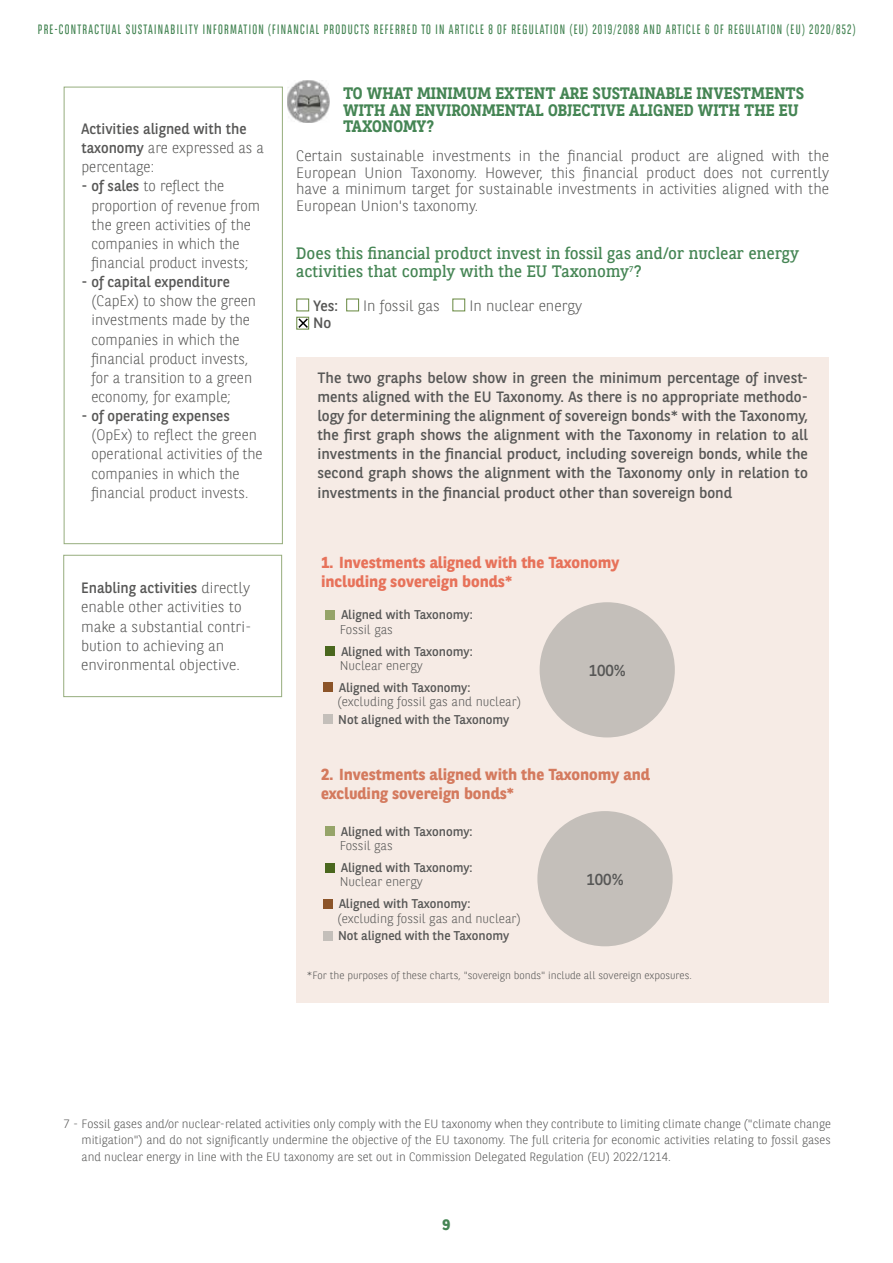
<style>
.page{position:relative;width:893px;height:1263px;background:#fff}
.page>*{position:absolute;margin:0;border:0;box-sizing:border-box;transform-origin:0 0}
.t1{font:16.5px/18px "BNPP Slab Serif";color:#458554}
.t2{font:700 16.5px/16.5px "BNPP Slab Serif";color:#458554;scale:.95 1}
.t3{font:700 15.9px/19px "BNPP Sans";color:#d47a5e}
.t4{font:700 15.9px/19px "BNPP Sans";color:#e7725a}
.t5{font:15.9px "BNPP Sans";color:#575756}
.t6{font:300 15px/19.2px "BNPP Sans";color:#575756}
.t7{font:15px/19.2px "BNPP Sans";color:#575756;text-align:justify}
.t8{font:700 15px "BNPP Sans";color:#458554}
.t9{font:13.5px "BNPP Sans Condensed";letter-spacing:.1em;color:#458554;scale:.95 1}
.t10{font:12.75px "BNPP Sans";color:#575756}
.t11{font:300 12.75px "BNPP Sans";color:#575756}
.t12{font:300 12px/16.5px "BNPP Sans";color:#575756;text-align:justify}
.t13{font:300 10.5px "BNPP Sans";color:#575756}
.s1{font-weight:300}
.s2{font-weight:400}
</style>
<div class="page">
<div style="left:296px;top:298px;width:13px;height:13px;border:1px solid #6d8d47"></div>
<div style="left:346px;top:298px;width:13px;height:13px;border:1px solid #6d8d47"></div>
<div style="left:452px;top:298px;width:13px;height:13px;border:1px solid #6d8d47"></div>
<div style="left:296px;top:317px;width:13px;height:13px;border:1px solid #6d8d47"></div>
<div style="left:296px;top:357px;width:533px;height:645px;background:#f6ebe5"></div>
<div style="left:540px;top:602px;width:135px;height:135px;background:#c4bfba;border-radius:50%"></div>
<div style="left:326px;top:610px;width:9px;height:9px;background:#96a469"></div>
<div style="left:326px;top:646px;width:9px;height:9px;background:#4a671e"></div>
<div style="left:323px;top:683px;width:9px;height:9px;background:#8c5429"></div>
<div style="left:323px;top:714px;width:9px;height:10px;background:#c4bfba"></div>
<div style="left:537px;top:811px;width:136px;height:135px;background:#c4bfba;border-radius:50%"></div>
<img style="left:287px;top:80px;width:43px;height:43px">
<div style="left:64px;top:87px;width:219px;height:457px;border:1px solid #96ad7d"></div>
<div style="left:63px;top:555px;width:219px;height:142px;border:1px solid #96ad7d"></div>
<svg style="left:297px;top:317px;width:13px;height:12px"></svg>
<div style="left:325px;top:827px;width:9px;height:9px;background:#96a469"></div>
<div style="left:325px;top:863px;width:9px;height:9px;background:#4a671e"></div>
<div style="left:323px;top:899px;width:9px;height:9px;background:#8c5429"></div>
<div style="left:323px;top:931px;width:9px;height:9px;background:#c4bfba"></div>
<p class="t9" style="left:38px;top:21px;width:862px">PRE-CONTRACTUAL SUSTAINABILITY INFORMATION (FINANCIAL PRODUCTS REFERRED TO IN ARTICLE 8 OF REGULATION (EU) 2019/2088 AND ARTICLE 6 OF REGULATION (EU) 2020/852)</p>
<p class="t7" style="left:81px;top:118px;width:184px;text-align:left">Activities aligned with the taxonomy <span class="s1">are expressed as a percentage:</span></p>
<p class="t6" style="left:91px;top:176px;width:170px;text-indent:-10px"><span class="s2">- of sales</span> to reflect the proportion of revenue from the green activities of the companies in which the financial product invests;</p>
<p class="t7" style="left:81px;top:272px;width:150px">- of capital expenditure</p>
<p class="t6" style="left:91px;top:291px;width:166px">(CapEx) to show the green investments made by the companies in which the financial product invests, for a transition to a green economy, for example;</p>
<p class="t7" style="left:81px;top:406px;width:150px">- of operating expenses</p>
<p class="t6" style="left:91px;top:425px;width:173px">(OpEx) to reflect the green operational activities of the companies in which the financial product invests.</p>
<p class="t6" style="left:81px;top:578px;width:172px"><span class="s2">Enabling activities</span> directly enable other activities to make a substantial contri&shy;bution to achieving an environmental objective.</p>
<p class="t2" style="left:343px;top:84px;width:487px">TO WHAT MINIMUM EXTENT ARE SUSTAINABLE INVESTMENTS<br>WITH AN ENVIRONMENTAL OBJECTIVE ALIGNED WITH THE EU<br>TAXONOMY?</p>
<p class="t6" style="left:296px;top:147px;width:534px;line-height:16.5px;text-align:justify">Certain sustainable investments in the financial product are aligned with the European Union Taxonomy. However, this financial product does not currently have a minimum target for sustainable investments in activities aligned with the European Union's taxonomy.</p>
<p class="t1" style="left:296px;top:243px;width:504px">Does this financial product invest in fossil gas and/or nuclear energy activities that comply with the EU Taxonomy<sup>7</sup>?</p>
<p class="t7" style="left:313px;top:296px;width:26px">Yes:</p>
<p class="t6" style="left:363px;top:296px;width:78px">In fossil gas</p>
<p class="t6" style="left:469px;top:296px;width:114px">In nuclear energy</p>
<p class="t7" style="left:313px;top:312px;width:20px">No</p>
<p class="t7" style="left:317px;top:367px;width:492px">The two graphs below show in green the minimum percentage of invest&shy;ments aligned with the EU Taxonomy. As there is no appropriate methodo&shy;logy for determining the alignment of sovereign bonds* with the Taxonomy, the first graph shows the alignment with the Taxonomy in relation to all investments in the financial product, including sovereign bonds, while the second graph shows the alignment with the Taxonomy only in relation to investments in the financial product other than sovereign bond</p>
<p class="t4" style="left:321px;top:552px;width:300px">1. Investments aligned with the Taxonomy including sovereign bonds*</p>
<p class="t10" style="left:341px;top:606px;width:133px">Aligned with Taxonomy:</p>
<p class="t11" style="left:340px;top:620px;width:55px">Fossil gas</p>
<p class="t10" style="left:341px;top:642px;width:133px">Aligned with Taxonomy:</p>
<p class="t11" style="left:340px;top:657px;width:85px">Nuclear energy</p>
<p class="t10" style="left:339px;top:679px;width:133px">Aligned with Taxonomy:</p>
<p class="t11" style="left:338px;top:693px;width:185px">(excluding fossil gas and nuclear)</p>
<p class="t10" style="left:338px;top:710px;width:173px">Not aligned with the Taxonomy</p>
<p class="t5" style="left:589px;top:659px;width:39px">100%</p>
<p class="t3" style="left:321px;top:764px;width:330px">2. Investments aligned with the Taxonomy and excluding sovereign bonds*</p>
<p class="t10" style="left:341px;top:823px;width:133px">Aligned with Taxonomy:</p>
<p class="t11" style="left:340px;top:837px;width:55px">Fossil gas</p>
<p class="t10" style="left:341px;top:859px;width:133px">Aligned with Taxonomy:</p>
<p class="t11" style="left:340px;top:873px;width:85px">Nuclear energy</p>
<p class="t10" style="left:339px;top:895px;width:133px">Aligned with Taxonomy:</p>
<p class="t11" style="left:337px;top:909px;width:185px">(excluding fossil gas and nuclear)</p>
<p class="t10" style="left:338px;top:927px;width:173px">Not aligned with the Taxonomy</p>
<p class="t5" style="left:586px;top:868px;width:39px">100%</p>
<p class="t13" style="left:307px;top:968px;width:386px">*For the purposes of these charts, "sovereign bonds" include all sovereign exposures.</p>
<p class="t12" style="left:82px;top:1115px;width:751px;text-indent:-18px">7 - Fossil gases and/or nuclear-related activities only comply with the EU taxonomy when they contribute to limiting climate change ("climate change mitigation") and do not significantly undermine the objective of the EU taxonomy. The full criteria for economic activities relating to fossil gases and nuclear energy in line with the EU taxonomy are set out in Commission Delegated Regulation (EU) 2022/1214.</p>
<p class="t8" style="left:442px;top:1215px;width:9px">9</p>
</div>
